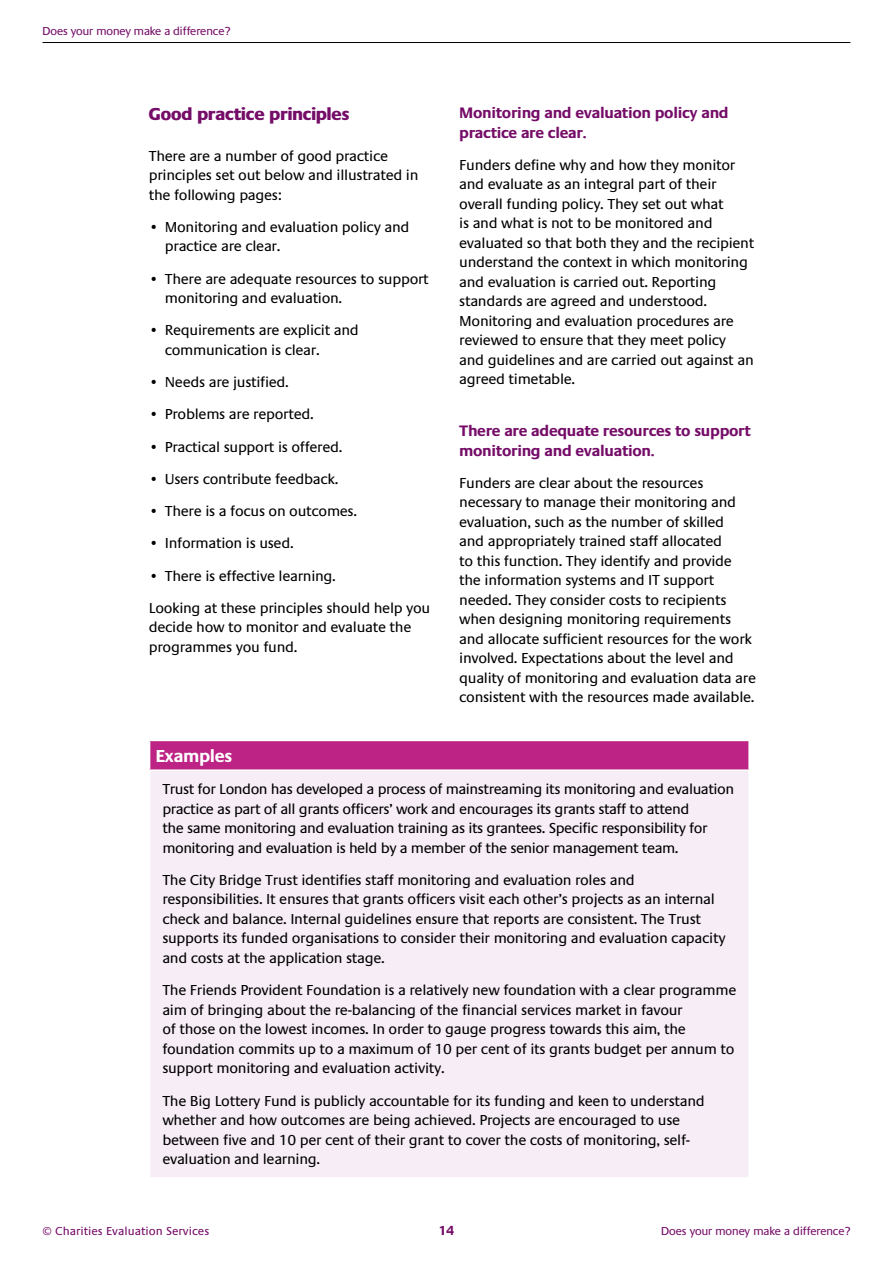
<style>
.page{position:relative;width:893px;height:1263px;background:#fff}
.page>*{position:absolute;margin:0;border:0;box-sizing:border-box;transform-origin:0 0}
.t1{font:800 18px "Praxis EF";color:#750c68}
.t2{font:700 18px "Praxis EF";letter-spacing:-.02em;color:#fff}
.t3{font:700 15.75px/19.5px "Praxis EF";letter-spacing:-.02em;color:#750c68}
.t4{font:15px/19.5px "Praxis EF";letter-spacing:-.02em;color:#000}
.t5{font:700 13.5px "Praxis EF";color:#750c68}
.t6{font:12px "Praxis";color:#750c68}
.t7{font:12px "Praxis EF";color:#750c68}
</style>
<div class="page">
<hr style="left:43px;top:42px;width:807px;height:1px;background:#000">
<div style="left:150px;top:740px;width:599px;height:30px;background:#bd2385"></div>
<div style="left:150px;top:770px;width:599px;height:408px;background:#f7edf6"></div>
<hr style="left:149px;top:740px;width:601px;height:1px;background:#fff">
<hr style="left:748px;top:741px;width:2px;height:28px;background:#fff">
<hr style="left:149px;top:769px;width:601px;height:2px;background:#fff">
<hr style="left:748px;top:771px;width:2px;height:406px;background:#fff">
<hr style="left:149px;top:1177px;width:601px;height:2px;background:#fff">
<p class="t6" style="left:43px;top:25px;width:189px">Does your money make a difference?</p>
<p class="t1" style="left:149px;top:104px;width:202px">Good practice principles</p>
<p class="t4" style="left:149px;top:146px;width:271px">There are a number of good practice principles set out below and illustrated in the following pages:</p>
<p class="t4" style="left:165px;top:217px;width:246px;text-indent:-16px">• Monitoring and evaluation policy and practice are clear.</p>
<p class="t4" style="left:165px;top:269px;width:266px;text-indent:-16px">• There are adequate resources to support monitoring and evaluation.</p>
<p class="t4" style="left:165px;top:321px;width:196px;text-indent:-16px">• Requirements are explicit and communication is clear.</p>
<p class="t4" style="left:149px;top:373px;width:142px">• Needs are justified.</p>
<p class="t4" style="left:149px;top:405px;width:166px">• Problems are reported.</p>
<p class="t4" style="left:149px;top:437px;width:195px">• Practical support is offered.</p>
<p class="t4" style="left:149px;top:469px;width:191px">• Users contribute feedback.</p>
<p class="t4" style="left:149px;top:502px;width:210px">• There is a focus on outcomes.</p>
<p class="t4" style="left:149px;top:534px;width:146px">• Information is used.</p>
<p class="t4" style="left:149px;top:560px;width:283px;line-height:32.2px">• There is effective learning.<br>Looking at these principles should help you</p>
<p class="t4" style="left:149px;top:618px;width:264px">decide how to monitor and evaluate the programmes you fund.</p>
<p class="t3" style="left:459px;top:103px;width:271px">Monitoring and evaluation policy and practice are clear.</p>
<p class="t4" style="left:459px;top:155px;width:297px">Funders define why and how they monitor and evaluate as an integral part of their overall funding policy. They set out what<br>is and what is not to be monitored and evaluated so that both they and the recipient understand the context in which monitoring and evaluation is carried out. Reporting standards are agreed and understood.<br>Monitoring and evaluation procedures are reviewed to ensure that they meet policy and guidelines and are carried out against an agreed timetable.</p>
<p class="t3" style="left:459px;top:421px;width:293px">There are adequate resources to support monitoring and evaluation.</p>
<p class="t4" style="left:459px;top:474px;width:298px">Funders are clear about the resources necessary to manage their monitoring and evaluation, such as the number of skilled<br>and appropriately trained staff allocated<br>to this function. They identify and provide the information systems and IT support needed. They consider costs to recipients when designing monitoring requirements and allocate sufficient resources for the work involved. Expectations about the level and quality of monitoring and evaluation data are consistent with the resources made available.</p>
<p class="t2" style="left:156px;top:746px;width:78px">Examples</p>
<p class="t4" style="left:162px;top:780px;width:573px">Trust for London has developed a process of mainstreaming its monitoring and evaluation practice as part of all grants officers’ work and encourages its grants staff to attend<br>the same monitoring and evaluation training as its grantees. Specific responsibility for monitoring and evaluation is held by a member of the senior management team.</p>
<p class="t4" style="left:162px;top:870px;width:565px">The City Bridge Trust identifies staff monitoring and evaluation roles and responsibilities. It ensures that grants officers visit each other’s projects as an internal check and balance. Internal guidelines ensure that reports are consistent. The Trust supports its funded organisations to consider their monitoring and evaluation capacity and costs at the application stage.</p>
<p class="t4" style="left:162px;top:981px;width:575px">The Friends Provident Foundation is a relatively new foundation with a clear programme aim of bringing about the re-balancing of the financial services market in favour<br>of those on the lowest incomes. In order to gauge progress towards this aim, the foundation commits up to a maximum of 10 per cent of its grants budget per annum to support monitoring and evaluation activity.</p>
<p class="t4" style="left:162px;top:1091px;width:544px">The Big Lottery Fund is publicly accountable for its funding and keen to understand whether and how outcomes are being achieved. Projects are encouraged to use between five and 10 per cent of their grant to cover the costs of monitoring, self&shy;evaluation and learning.</p>
<p class="t7" style="left:43px;top:1224px;width:168px">© Charities Evaluation Services</p>
<p class="t5" style="left:439px;top:1223px;width:17px">14</p>
<p class="t6" style="left:661px;top:1224px;width:191px">Does your money make a difference?</p>
</div>
